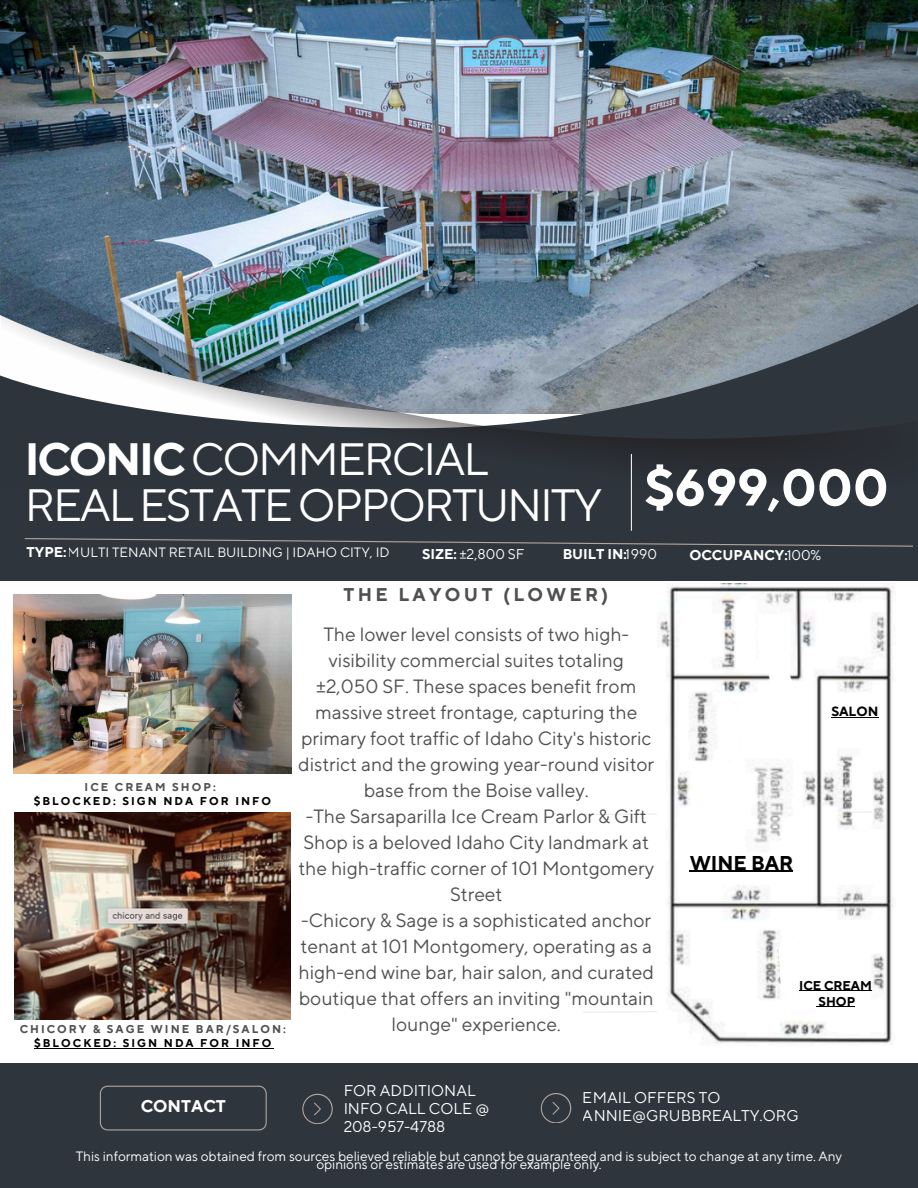
<style>
.page{position:relative;width:918px;height:1188px;background:#fff}
.page>*{position:absolute;margin:0;border:0;box-sizing:border-box;transform-origin:0 0}
.t1{font:700 51.45px "TT Norms Pro";color:#fff}
.t2{font:45.15px/46.2px "TT Norms Pro";letter-spacing:-.05em;color:#fff}
.t3{font:700 19.95px "TT Norms Pro";color:#000}
.t4{font:19.2px/26px "TT Norms Pro";color:#505050;text-align:center}
.t5{font:700 18.45px "TT Norms Pro";letter-spacing:.185em;color:#505050}
.t6{font:700 16.95px "TT Norms Pro";color:#fff}
.t7{font:15.45px/18px "TT Norms Pro";color:#fff}
.t8{font:700 14.1px "TT Norms Pro";color:#fff}
.t9{font:14.1px "TT Norms Pro";color:#fff}
.t10{font:13.5px "TT Norms Pro";color:#fff}
.t11{font:700 13.35px "TT Norms Pro";color:#000}
.t12{font:700 12.75px/15.8px "TT Norms Pro";color:#000;text-align:center}
.t13{font:700 11.25px "TT Norms Pro";letter-spacing:.185em;color:#000}
.t14{font:700 11.25px "TT Norms Pro";letter-spacing:.185em;color:#505050}
.s1{font-weight:700}
.s2{font-weight:700;font-size:14.1px}
.s3{font-weight:400}
</style>
<div class="page">
<img style="left:0;top:0;width:918px;height:304px">
<div style="left:0;top:454px;width:918px;height:127px;background:#2e353d"></div>
<div style="left:0;top:1063px;width:918px;height:125px;background:#2e353d"></div>
<img style="left:1px;top:266px;width:916px;height:251px">
<svg style="left:100px;top:1086px;width:166px;height:45px"></svg>
<svg style="left:24px;top:538px;width:889px;height:9px"></svg>
<svg style="left:583px;top:813px;width:74px;height:2px"></svg>
<svg style="left:302px;top:1094px;width:31px;height:30px"></svg>
<svg style="left:541px;top:1093px;width:30px;height:30px"></svg>
<img style="left:13px;top:594px;width:278px;height:180px">
<img style="left:14px;top:812px;width:276px;height:207px">
<hr style="left:631px;top:454px;width:1px;height:77px;background:#ecece9">
<img style="left:657px;top:583px;width:237px;height:461px">
<hr style="left:34px;top:1048px;width:240px;height:1px;background:#000">
<hr style="left:831px;top:717px;width:47px;height:1px;background:#000">
<hr style="left:799px;top:991px;width:73px;height:1px;background:#000">
<svg style="left:583px;top:1006px;width:290px;height:7px"></svg>
<hr style="left:819px;top:1006px;width:36px;height:1px;background:#000">
<hr style="left:690px;top:871px;width:103px;height:1px;background:#000">
<p class="t2" style="left:25px;top:438px;width:579px"><span class="s1">ICONIC</span> COMMERCIAL<br>REAL ESTATE OPPORTUNITY</p>
<h1 class="t1" style="left:644px;top:457px;width:246px">$699,000</h1>
<p class="t10" style="left:27px;top:544px;width:365px"><span class="s2">TYPE:</span>MULTI TENANT RETAIL BUILDING | IDAHO CITY, ID</p>
<p class="t9" style="left:422px;top:546px;width:104px"><span class="s1">SIZE:</span> ±2,800 SF</p>
<p class="t8" style="left:563px;top:546px;width:96px">BUILT IN:<span class="s3">1990</span></p>
<p class="t14" style="left:85px;top:780px;width:133px">ICE CREAM SHOP:</p>
<p class="t13" style="left:34px;top:795px;width:239px">$BLOCKED: SIGN NDA FOR INFO</p>
<p class="t14" style="left:20px;top:1023px;width:268px">CHICORY &amp; SAGE WINE BAR/SALON:</p>
<p class="t13" style="left:34px;top:1037px;width:239px">$BLOCKED: SIGN NDA FOR INFO</p>
<p class="t5" style="left:344px;top:584px;width:266px">THE LAYOUT (LOWER)</p>
<p class="t4" style="left:298px;top:622px;width:357px">The lower level consists of two high&shy;visibility commercial suites totaling ±2,050 SF. These spaces benefit from massive street frontage, capturing the primary foot traffic of Idaho City's historic district and the growing year-round visitor base from the Boise valley.<br>-The Sarsaparilla Ice Cream Parlor &amp; Gift Shop is a beloved Idaho City landmark at the high-traffic corner of 101 Montgomery Street<br>-Chicory &amp; Sage is a sophisticated anchor tenant at 101 Montgomery, operating as a high-end wine bar, hair salon, and curated boutique that offers an inviting "mountain lounge" experience.</p>
<p class="t8" style="left:689px;top:547px;width:134px">OCCUPANCY:<span class="s3">100%</span></p>
<p class="t11" style="left:831px;top:704px;width:49px">SALON</p>
<p class="t3" style="left:690px;top:851px;width:105px">WINE BAR</p>
<p class="t12" style="left:799px;top:978px;width:74px">ICE CREAM<br>SHOP</p>
<p class="t6" style="left:141px;top:1096px;width:87px">CONTACT</p>
<p class="t7" style="left:344px;top:1082px;width:147px">FOR ADDITIONAL<br>INFO CALL COLE @<br>208-957-4788</p>
<p class="t7" style="left:583px;top:1089px;width:217px">EMAIL OFFERS TO<br>ANNIE@GRUBBREALTY.ORG</p>
<p class="t10" style="left:76px;top:1148px;width:768px">This information was obtained from sources believed reliable but cannot be guaranteed and is subject to change at any time. Any</p>
<p class="t10" style="left:316px;top:1156px;width:287px">opinions or estimates are used for example only.</p>
</div>
